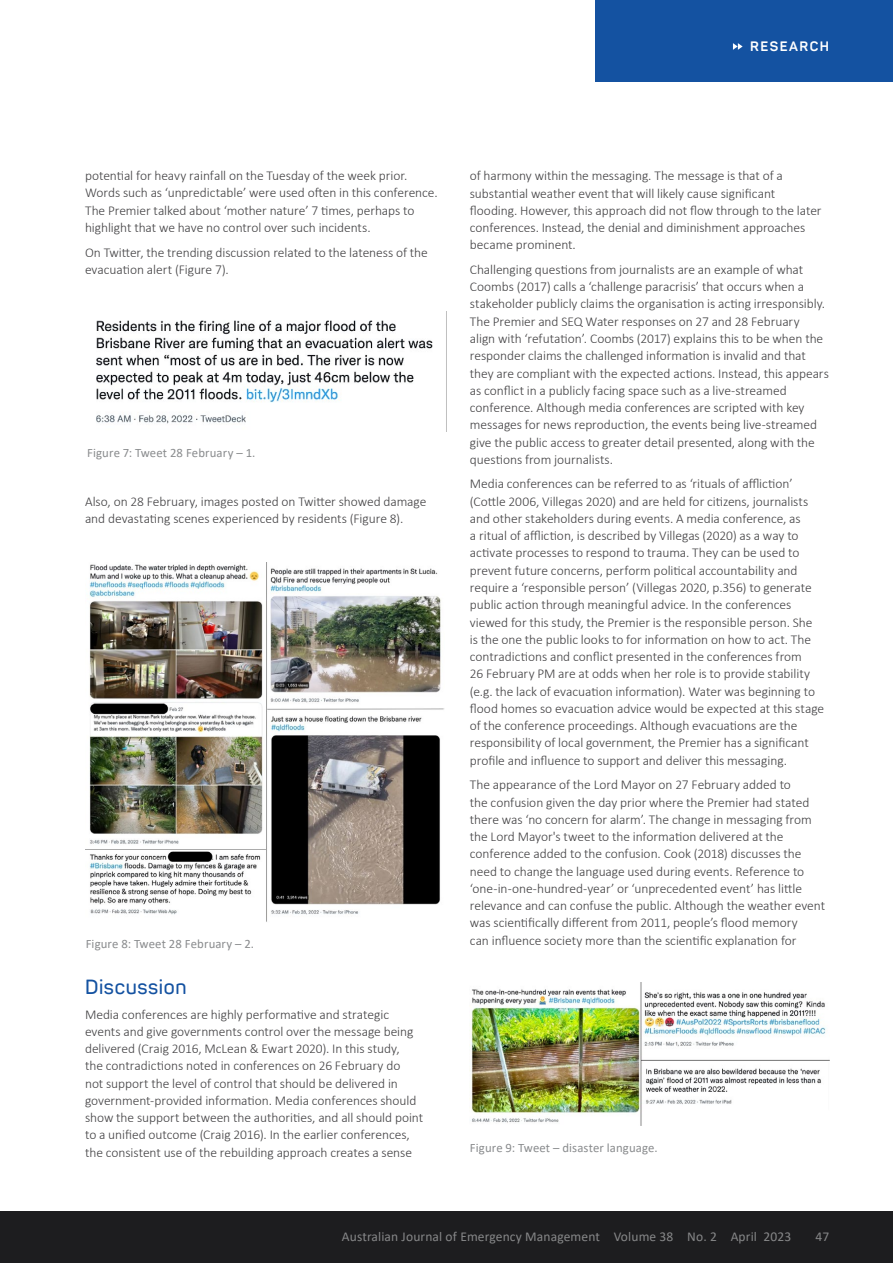
<style>
.page{position:relative;width:893px;height:1263px;background:#fff}
.page>*{position:absolute;margin:0;border:0;box-sizing:border-box;transform-origin:0 0}
.t1{font:600 20.25px "Panton";letter-spacing:.03em;color:#1452a1}
.t2{font:300 13.5px/17.2px "Calibri";letter-spacing:-.005em;color:#414042}
.t3{font:13.5px "Calibri";letter-spacing:.01em;color:#868788}
.t4{font:700 13.5px "Panton";letter-spacing:.11em;color:#fff}
.t5{font:12.75px "Calibri";letter-spacing:.01em;color:#8a8c8e}
</style>
<div class="page">
<div style="left:596px;top:0;width:297px;height:81px;background:#1452a1"></div>
<svg style="left:733px;top:43px;width:10px;height:7px"></svg>
<div style="left:0;top:1212px;width:893px;height:51px;background:#1d1d1f"></div>
<img style="left:96px;top:320px;width:337px;height:104px">
<img style="left:86px;top:563px;width:358px;height:359px">
<img style="left:471px;top:982px;width:358px;height:143px">
<p class="t4" style="left:750px;top:38px;width:80px">RESEARCH</p>
<p class="t2" style="left:85px;top:167px;width:354px">potential for heavy rainfall on the Tuesday of the week prior.<br>Words such as ‘unpredictable’ were used often in this conference.<br>The Premier talked about ‘mother nature’ 7 times, perhaps to highlight that we have no control over such incidents.</p>
<p class="t2" style="left:85px;top:243px;width:344px">On Twitter, the trending discussion related to the lateness of the evacuation alert (Figure 7).</p>
<p class="t5" style="left:87px;top:444px;width:170px">Figure 7: Tweet 28 February – 1.</p>
<p class="t2" style="left:85px;top:492px;width:343px">Also, on 28 February, images posted on Twitter showed damage and devastating scenes experienced by residents (Figure 8).</p>
<p class="t5" style="left:86px;top:935px;width:170px">Figure 8: Tweet 28 February – 2.</p>
<h1 class="t1" style="left:85px;top:974px;width:103px">Discussion</h1>
<p class="t2" style="left:85px;top:1005px;width:340px">Media conferences are highly performative and strategic events and give governments control over the message being delivered (Craig 2016, McLean &amp; Ewart 2020). In this study,<br>the contradictions noted in conferences on 26 February do<br>not support the level of control that should be delivered in government-provided information. Media conferences should show the support between the authorities, and all should point to a unified outcome (Craig 2016). In the earlier conferences, the consistent use of the rebuilding approach creates a sense</p>
<p class="t2" style="left:470px;top:167px;width:353px">of harmony within the messaging. The message is that of a substantial weather event that will likely cause significant flooding. However, this approach did not flow through to the later conferences. Instead, the denial and diminishment approaches became prominent.</p>
<p class="t2" style="left:470px;top:261px;width:361px">Challenging questions from journalists are an example of what Coombs (2017) calls a ‘challenge paracrisis’ that occurs when a stakeholder publicly claims the organisation is acting irresponsibly.<br>The Premier and SEQ Water responses on 27 and 28 February<br>align with ‘refutation’. Coombs (2017) explains this to be when the responder claims the challenged information is invalid and that they are compliant with the expected actions. Instead, this appears as conflict in a publicly facing space such as a live-streamed conference. Although media conferences are scripted with key messages for news reproduction, the events being live-streamed give the public access to greater detail presented, along with the questions from journalists.</p>
<p class="t2" style="left:470px;top:475px;width:356px">Media conferences can be referred to as ‘rituals of affliction’ (Cottle 2006, Villegas 2020) and are held for citizens, journalists and other stakeholders during events. A media conference, as<br>a ritual of affliction, is described by Villegas (2020) as a way to activate processes to respond to trauma. They can be used to prevent future concerns, perform political accountability and require a ‘responsible person’ (Villegas 2020, p.356) to generate public action through meaningful advice. In the conferences viewed for this study, the Premier is the responsible person. She<br>is the one the public looks to for information on how to act. The contradictions and conflict presented in the conferences from<br>26 February PM are at odds when her role is to provide stability (e.g. the lack of evacuation information). Water was beginning to flood homes so evacuation advice would be expected at this stage of the conference proceedings. Although evacuations are the responsibility of local government, the Premier has a significant profile and influence to support and deliver this messaging.</p>
<p class="t2" style="left:470px;top:776px;width:357px">The appearance of the Lord Mayor on 27 February added to<br>the confusion given the day prior where the Premier had stated there was ‘no concern for alarm’. The change in messaging from the Lord Mayor's tweet to the information delivered at the conference added to the confusion. Cook (2018) discusses the need to change the language used during events. Reference to ‘one-in-one-hundred-year’ or ‘unprecedented event’ has little relevance and can confuse the public. Although the weather event was scientifically different from 2011, people’s flood memory<br>can influence society more than the scientific explanation for</p>
<p class="t5" style="left:470px;top:1138px;width:189px">Figure 9: Tweet – disaster language.</p>
<p class="t3" style="left:342px;top:1227px;width:451px">Australian Journal of Emergency Management Volume 38 No. 2 April 2023</p>
<p class="t3" style="left:815px;top:1227px;width:15px">47</p>
</div>
